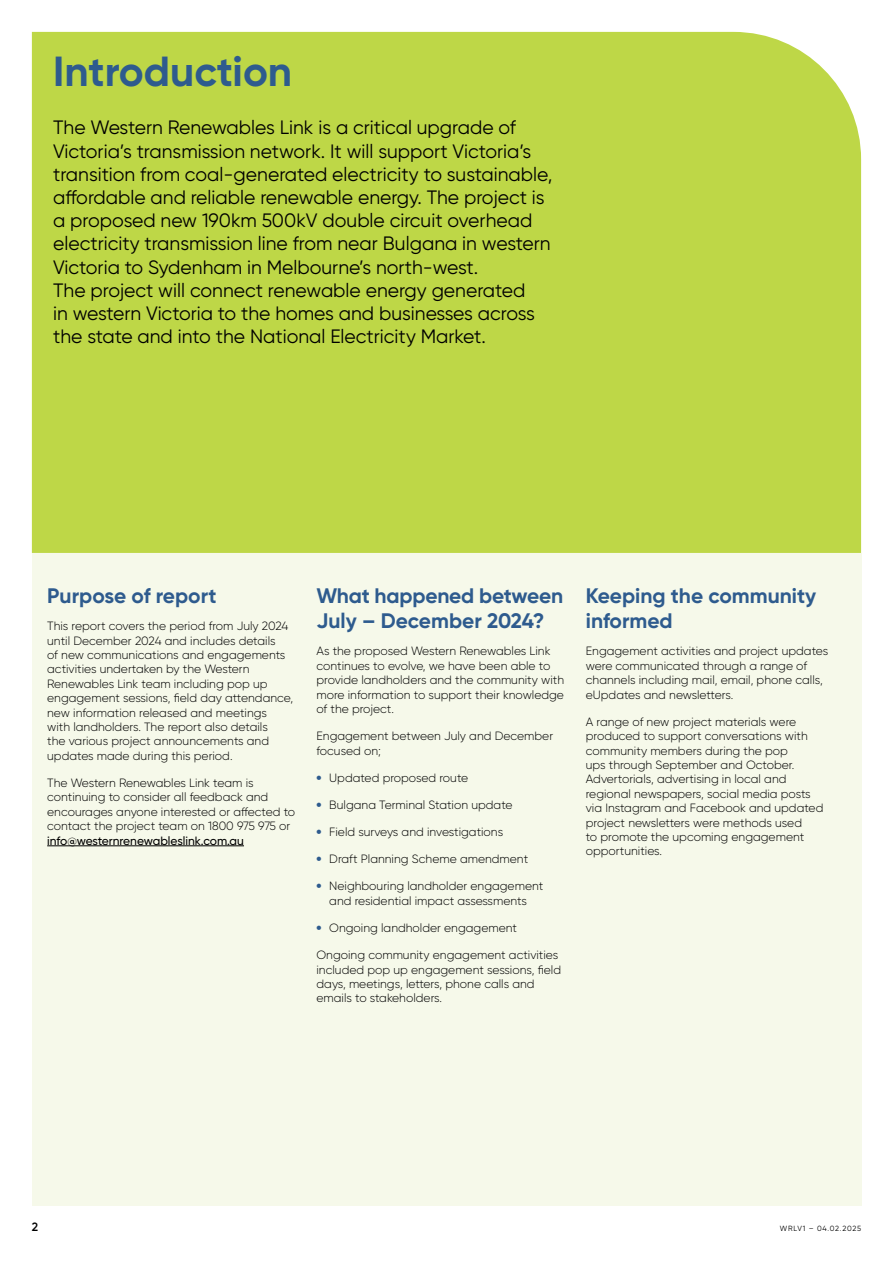
<style>
.page{position:relative;width:893px;height:1263px;background:#fff}
.page>*{position:absolute;margin:0;border:0;box-sizing:border-box;transform-origin:0 0}
.t1{font:700 42px "Gilroy";color:#2e5b8e}
.t2{font:700 21px/25.2px "Gilroy";color:#2e5b8e}
.t3{font:19.35px/23.2px "Gilroy";color:#000}
.t4{font:300 12px/14.4px "Gilroy";color:#000}
.t5{font:500 12px "Gilroy";color:#000}
.t6{font:600 12px "Gilroy";color:#000}
.t7{font:7.5px "Gilroy";letter-spacing:.09em;color:#000}
.s1{font-weight:800;color:#2e5b8e}
</style>
<div class="page">
<div style="left:32px;top:32px;width:829px;height:521px;background:#bed747"></div>
<div style="left:32px;top:553px;width:829px;height:652px;background:#f6f9ea"></div>
<hr style="left:47px;top:845px;width:197px;height:1px;background:#000">
<h1 class="t1" style="left:53px;top:45px;width:241px">Introduction</h1>
<p class="t3" style="left:53px;top:116px;width:501px">The Western Renewables Link is a critical upgrade of Victoria’s transmission network. It will support Victoria’s transition from coal-generated electricity to sustainable, affordable and reliable renewable energy. The project is a proposed new 190km 500kV double circuit overhead electricity transmission line from near Bulgana in western Victoria to Sydenham in Melbourne’s north-west.<br>The project will connect renewable energy generated<br>in western Victoria to the homes and businesses across the state and into the National Electricity Market.</p>
<h2 class="t2" style="left:47px;top:583px;width:171px">Purpose of report</h2>
<p class="t4" style="left:47px;top:619px;width:247px">This report covers the period from July 2024 until December 2024 and includes details<br>of new communications and engagements activities undertaken by the Western Renewables Link team including pop up engagement sessions, field day attendance, new information released and meetings<br>with landholders. The report also details<br>the various project announcements and updates made during this period.</p>
<p class="t4" style="left:47px;top:775px;width:250px">The Western Renewables Link team is continuing to consider all feedback and encourages anyone interested or affected to contact the project team on 1800 975 975 or</p>
<p class="t5" style="left:47px;top:833px;width:198px">info@westernrenewableslink.com.au</p>
<h2 class="t2" style="left:316px;top:583px;width:248px">What happened between<br>July – December 2024?</h2>
<p class="t4" style="left:316px;top:644px;width:249px">As the proposed Western Renewables Link continues to evolve, we have been able to provide landholders and the community with more information to support their knowledge of the project.</p>
<p class="t4" style="left:316px;top:729px;width:238px">Engagement between July and December focused on;</p>
<p class="t4" style="left:316px;top:770px;width:153px"><span class="s1">•</span> Updated proposed route</p>
<p class="t4" style="left:316px;top:797px;width:198px"><span class="s1">•</span> Bulgana Terminal Station update</p>
<p class="t4" style="left:316px;top:824px;width:188px"><span class="s1">•</span> Field surveys and investigations</p>
<p class="t4" style="left:316px;top:852px;width:213px"><span class="s1">•</span> Draft Planning Scheme amendment</p>
<p class="t4" style="left:316px;top:879px;width:228px;text-align:center"><span class="s1">•</span> Neighbouring landholder engagement and residential impact assessments</p>
<p class="t4" style="left:316px;top:920px;width:202px"><span class="s1">•</span> Ongoing landholder engagement</p>
<p class="t4" style="left:316px;top:947px;width:246px">Ongoing community engagement activities included pop up engagement sessions, field days, meetings, letters, phone calls and emails to stakeholders.</p>
<h2 class="t2" style="left:586px;top:583px;width:232px">Keeping the community informed</h2>
<p class="t4" style="left:586px;top:644px;width:244px">Engagement activities and project updates were communicated through a range of channels including mail, email, phone calls, eUpdates and newsletters.</p>
<p class="t4" style="left:586px;top:714px;width:239px">A range of new project materials were produced to support conversations with community members during the pop<br>ups through September and October.<br>Advertorials, advertising in local and regional newspapers, social media posts via Instagram and Facebook and updated project newsletters were methods used<br>to promote the upcoming engagement opportunities.</p>
<p class="t6" style="left:32px;top:1219px;width:8px">2</p>
<p class="t7" style="left:780px;top:1224px;width:83px">WRLV1 – 04.02.2025</p>
</div>
